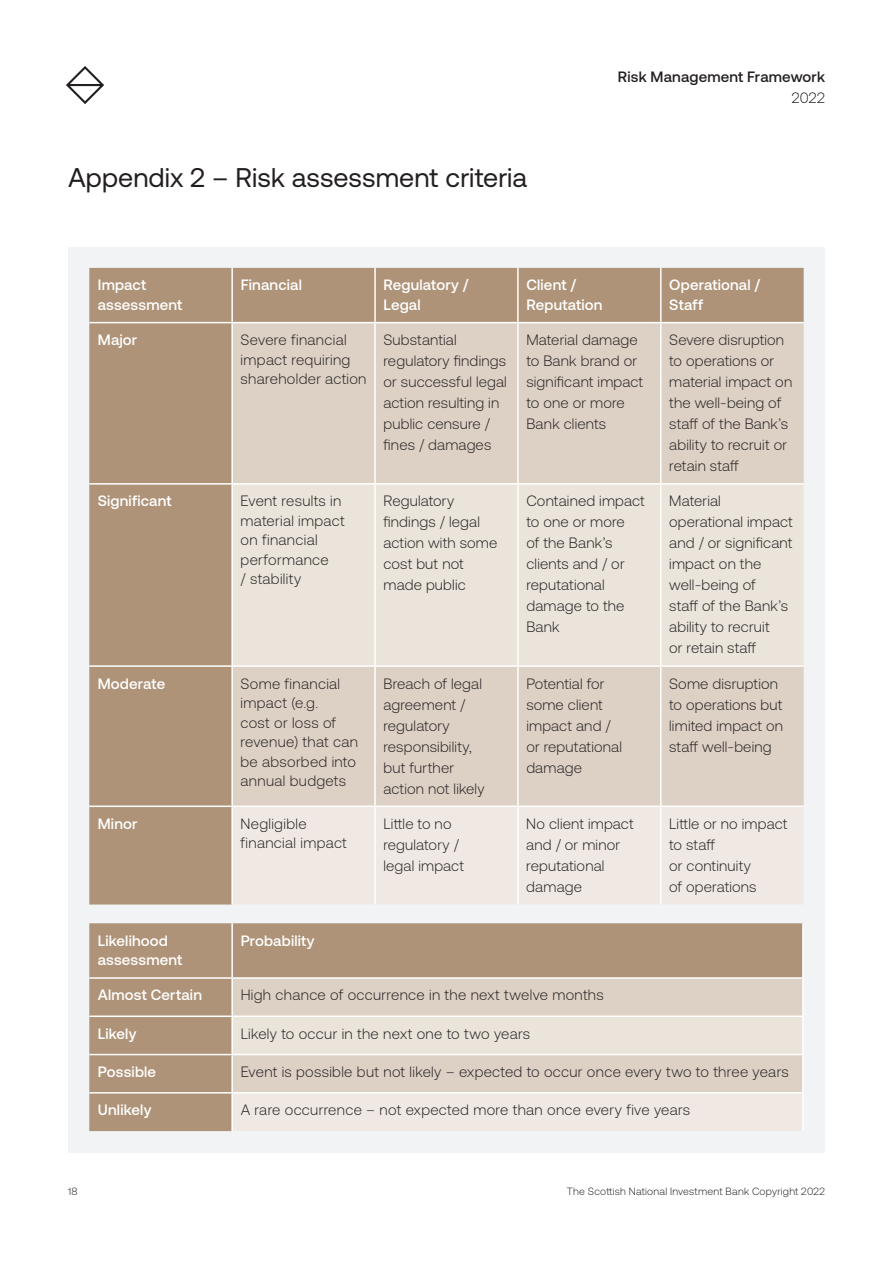
<style>
.page{position:relative;width:893px;height:1263px;background:#fff}
.page>*{position:absolute;margin:0;border:0;box-sizing:border-box;transform-origin:0 0}
.t1{font:27px "Aeonik";letter-spacing:.005em;color:#231f20}
.t2{font:300 15px/21px "Aeonik";letter-spacing:.01em;color:#231f20}
.t3{font:500 15px/19.5px "Aeonik";letter-spacing:.01em;color:#fff}
.t4{font:500 15px "Aeonik";letter-spacing:.01em;color:#231f20}
.t5{font:300 10.5px "Aeonik";letter-spacing:.025em;color:#231f20}
</style>
<div class="page">
<svg style="left:66px;top:66px;width:38px;height:38px"></svg>
<div style="left:68px;top:247px;width:757px;height:905px;background:#f2f3f4"></div>
<div style="left:89px;top:268px;width:715px;height:636px;background:#ae9378"></div>
<div style="left:233px;top:323px;width:571px;height:482px;background:#ddd1c5"></div>
<div style="left:233px;top:485px;width:571px;height:180px;background:#ebe4db"></div>
<div style="left:233px;top:807px;width:571px;height:97px;background:#f0e9e3"></div>
<hr style="left:231px;top:268px;width:2px;height:54px;background:#fff">
<hr style="left:374px;top:268px;width:2px;height:54px;background:#fff">
<hr style="left:517px;top:268px;width:2px;height:54px;background:#fff">
<hr style="left:660px;top:268px;width:2px;height:54px;background:#fff">
<hr style="left:89px;top:322px;width:143px;height:1px;background:#fff">
<hr style="left:232px;top:322px;width:143px;height:1px;background:#fff">
<hr style="left:231px;top:323px;width:2px;height:160px;background:#fff">
<hr style="left:375px;top:322px;width:143px;height:1px;background:#fff">
<hr style="left:374px;top:323px;width:2px;height:160px;background:#fff">
<hr style="left:518px;top:322px;width:143px;height:1px;background:#fff">
<hr style="left:517px;top:323px;width:2px;height:160px;background:#fff">
<hr style="left:661px;top:322px;width:143px;height:1px;background:#fff">
<hr style="left:660px;top:323px;width:2px;height:160px;background:#fff">
<hr style="left:89px;top:483px;width:143px;height:2px;background:#fff">
<hr style="left:232px;top:483px;width:143px;height:2px;background:#fff">
<hr style="left:231px;top:485px;width:2px;height:180px;background:#fff">
<hr style="left:375px;top:483px;width:143px;height:2px;background:#fff">
<hr style="left:374px;top:485px;width:2px;height:180px;background:#fff">
<hr style="left:518px;top:483px;width:143px;height:2px;background:#fff">
<hr style="left:517px;top:485px;width:2px;height:180px;background:#fff">
<hr style="left:661px;top:483px;width:143px;height:2px;background:#fff">
<hr style="left:660px;top:485px;width:2px;height:180px;background:#fff">
<hr style="left:89px;top:665px;width:143px;height:2px;background:#fff">
<hr style="left:232px;top:665px;width:143px;height:2px;background:#fff">
<hr style="left:231px;top:667px;width:2px;height:138px;background:#fff">
<hr style="left:375px;top:665px;width:143px;height:2px;background:#fff">
<hr style="left:374px;top:667px;width:2px;height:138px;background:#fff">
<hr style="left:518px;top:665px;width:143px;height:2px;background:#fff">
<hr style="left:517px;top:667px;width:2px;height:138px;background:#fff">
<hr style="left:661px;top:665px;width:143px;height:2px;background:#fff">
<hr style="left:660px;top:667px;width:2px;height:138px;background:#fff">
<hr style="left:89px;top:805px;width:143px;height:2px;background:#fff">
<hr style="left:232px;top:805px;width:143px;height:2px;background:#fff">
<hr style="left:231px;top:807px;width:2px;height:97px;background:#fff">
<hr style="left:375px;top:805px;width:143px;height:2px;background:#fff">
<hr style="left:374px;top:807px;width:2px;height:97px;background:#fff">
<hr style="left:518px;top:805px;width:143px;height:2px;background:#fff">
<hr style="left:517px;top:807px;width:2px;height:97px;background:#fff">
<hr style="left:661px;top:805px;width:143px;height:2px;background:#fff">
<hr style="left:660px;top:807px;width:2px;height:97px;background:#fff">
<div style="left:89px;top:923px;width:713px;height:208px;background:#ae9378"></div>
<div style="left:233px;top:979px;width:569px;height:113px;background:#ddd1c5"></div>
<div style="left:232px;top:1016px;width:571px;height:38px;background:#ebe4db"></div>
<div style="left:232px;top:1093px;width:571px;height:38px;background:#f0e9e3"></div>
<hr style="left:231px;top:923px;width:2px;height:54px;background:#fff">
<hr style="left:802px;top:923px;width:2px;height:54px;background:#fff">
<hr style="left:89px;top:977px;width:143px;height:2px;background:#fff">
<hr style="left:232px;top:977px;width:572px;height:2px;background:#fff">
<hr style="left:231px;top:979px;width:2px;height:36px;background:#fff">
<hr style="left:802px;top:979px;width:2px;height:36px;background:#fff">
<hr style="left:89px;top:1015px;width:143px;height:2px;background:#fff">
<hr style="left:232px;top:1015px;width:572px;height:2px;background:#fff">
<hr style="left:231px;top:1017px;width:2px;height:37px;background:#fff">
<hr style="left:802px;top:1017px;width:2px;height:37px;background:#fff">
<hr style="left:89px;top:1054px;width:143px;height:1px;background:#fff">
<hr style="left:232px;top:1054px;width:572px;height:1px;background:#fff">
<hr style="left:231px;top:1055px;width:2px;height:37px;background:#fff">
<hr style="left:802px;top:1055px;width:2px;height:37px;background:#fff">
<hr style="left:89px;top:1092px;width:143px;height:1px;background:#fff">
<hr style="left:232px;top:1092px;width:572px;height:1px;background:#fff">
<hr style="left:231px;top:1093px;width:2px;height:38px;background:#fff">
<hr style="left:802px;top:1093px;width:2px;height:38px;background:#fff">
<h1 class="t1" style="left:68px;top:162px;width:461px">Appendix 2 – Risk assessment criteria</h1>
<p class="t4" style="left:618px;top:68px;width:209px">Risk Management Framework</p>
<p class="t2" style="left:792px;top:87px;width:35px">2022</p>
<p class="t3" style="left:98px;top:275px;width:86px">Impact assessment</p>
<p class="t3" style="left:241px;top:275px;width:63px">Financial</p>
<p class="t3" style="left:384px;top:275px;width:86px">Regulatory /<br>Legal</p>
<p class="t3" style="left:526px;top:275px;width:78px">Client /<br>Reputation</p>
<p class="t3" style="left:669px;top:275px;width:92px">Operational /<br>Staff</p>
<p class="t3" style="left:98px;top:330px;width:41px">Major</p>
<p class="t2" style="left:241px;top:330px;width:127px;line-height:19.5px">Severe financial impact requiring shareholder action</p>
<p class="t2" style="left:383px;top:329px;width:125px">Substantial regulatory findings or successful legal action resulting in public censure / fines / damages</p>
<p class="t2" style="left:526px;top:329px;width:118px">Material damage to Bank brand or significant impact to one or more<br>Bank clients</p>
<p class="t2" style="left:669px;top:329px;width:124px">Severe disruption to operations or material impact on the well-being of staff of the Bank’s ability to recruit or retain staff</p>
<p class="t3" style="left:98px;top:491px;width:75px">Significant</p>
<p class="t2" style="left:241px;top:491px;width:106px;line-height:19.5px">Event results in material impact on financial performance<br>/ stability</p>
<p class="t2" style="left:383px;top:491px;width:115px">Regulatory findings / legal action with some cost but not made public</p>
<p class="t2" style="left:526px;top:491px;width:120px">Contained impact to one or more<br>of the Bank’s clients and / or reputational damage to the<br>Bank</p>
<p class="t2" style="left:669px;top:491px;width:125px">Material operational impact and / or significant impact on the well-being of<br>staff of the Bank’s ability to recruit<br>or retain staff</p>
<p class="t3" style="left:98px;top:673px;width:69px">Moderate</p>
<p class="t2" style="left:241px;top:674px;width:119px;line-height:19.5px">Some financial impact (e.g.<br>cost or loss of revenue) that can be absorbed into annual budgets</p>
<p class="t2" style="left:383px;top:673px;width:103px">Breach of legal agreement / regulatory responsibility, but further action not likely</p>
<p class="t2" style="left:526px;top:673px;width:97px">Potential for some client impact and / or reputational damage</p>
<p class="t2" style="left:669px;top:673px;width:115px">Some disruption to operations but limited impact on staff well-being</p>
<p class="t3" style="left:98px;top:814px;width:41px">Minor</p>
<p class="t2" style="left:241px;top:814px;width:108px;line-height:19.5px">Negligible financial impact</p>
<p class="t2" style="left:383px;top:813px;width:82px">Little to no regulatory / legal impact</p>
<p class="t2" style="left:526px;top:813px;width:109px">No client impact and / or minor reputational damage</p>
<p class="t2" style="left:669px;top:813px;width:120px">Little or no impact to staff<br>or continuity<br>of operations</p>
<p class="t3" style="left:98px;top:931px;width:86px">Likelihood assessment</p>
<p class="t3" style="left:241px;top:931px;width:75px">Probability</p>
<p class="t3" style="left:98px;top:985px;width:106px">Almost Certain</p>
<p class="t2" style="left:241px;top:985px;width:365px">High chance of occurrence in the next twelve months</p>
<p class="t3" style="left:98px;top:1024px;width:40px">Likely</p>
<p class="t2" style="left:241px;top:1023px;width:291px">Likely to occur in the next one to two years</p>
<p class="t3" style="left:98px;top:1062px;width:60px">Possible</p>
<p class="t2" style="left:241px;top:1061px;width:550px">Event is possible but not likely – expected to occur once every two to three years</p>
<p class="t3" style="left:98px;top:1100px;width:55px">Unlikely</p>
<p class="t2" style="left:241px;top:1099px;width:451px">A rare occurrence – not expected more than once every five years</p>
<p class="t5" style="left:68px;top:1185px;width:11px">18</p>
<p class="t5" style="left:567px;top:1185px;width:259px">The Scottish National Investment Bank Copyright 2022</p>
</div>
